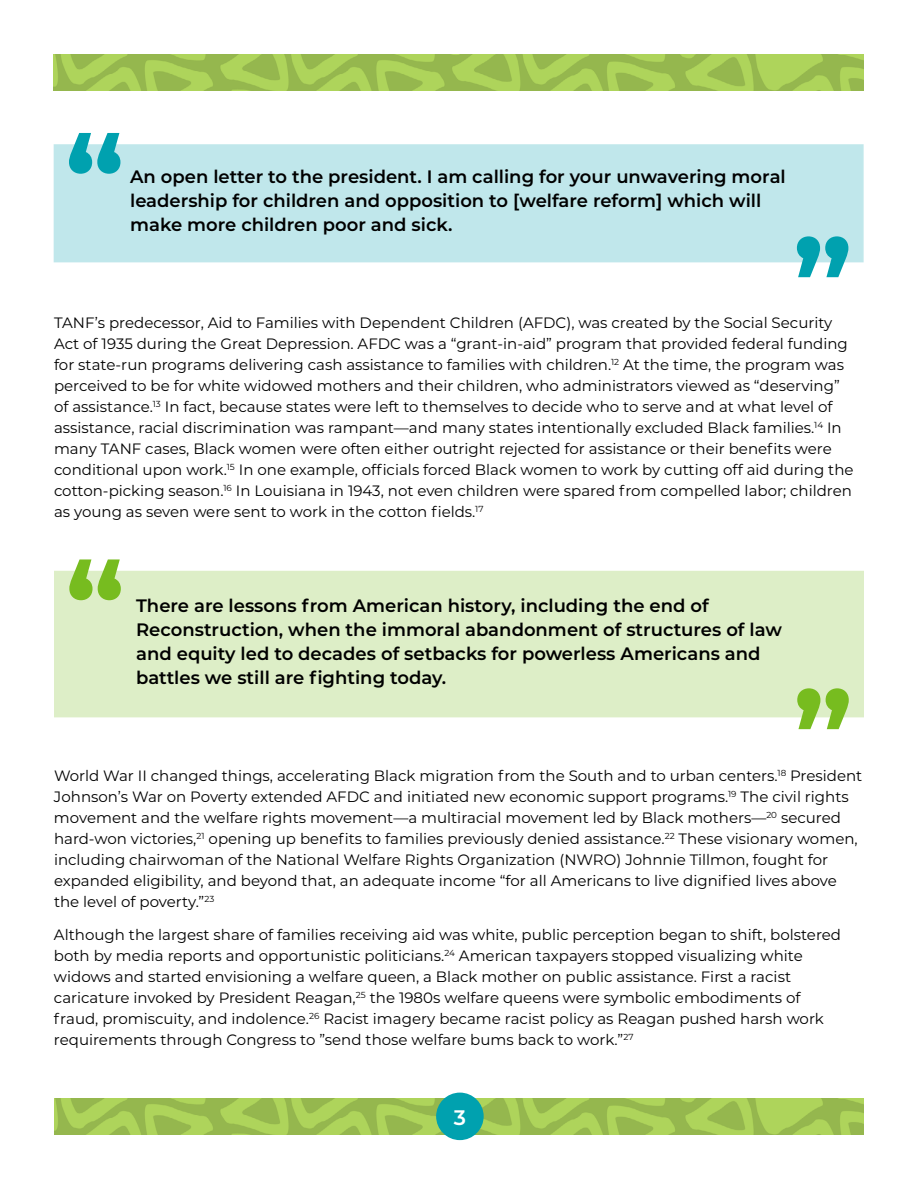
<style>
.page{position:relative;width:918px;height:1188px;background:#fff}
.page>*{position:absolute;margin:0;border:0;box-sizing:border-box;transform-origin:0 0}
.t1{font:700 120px "Montserrat";color:#00a1af}
.t2{font:700 120px "Montserrat";color:#77bc1f}
.t3{font:600 21px "Montserrat";color:#fff}
.t4{font:600 18px/24px "Montserrat";color:#000}
.t5{font:15px/21px "Montserrat";color:#000}
</style>
<div class="page">
<img style="left:54px;top:55px;width:810px;height:36px">
<img style="left:54px;top:1099px;width:810px;height:36px">
<div style="left:54px;top:144px;width:810px;height:118px;background:#c0e7eb"></div>
<div style="left:54px;top:571px;width:810px;height:146px;background:#ddeec7"></div>
<div style="left:437px;top:1093px;width:46px;height:46px;background:#00a1af;border-radius:50%"></div>
<div style="left:436px;top:1093px;width:48px;height:47px;border:2px solid #00a1af;border-radius:50%"></div>
<h1 class="t1" style="left:65px;top:93px;width:61px">“</h1>
<p class="t4" style="left:130px;top:164px;width:657px">An open letter to the president. I am calling for your unwavering moral leadership for children and opposition to [welfare reform] which will make more children poor and sick.</p>
<h1 class="t1" style="left:793px;top:197px;width:61px">”</h1>
<p class="t5" style="left:54px;top:312px;width:801px">TANF’s predecessor, Aid to Families with Dependent Children (AFDC), was created by the Social Security Act of 1935 during the Great Depression. AFDC was a “grant-in-aid” program that provided federal funding for state-run programs delivering cash assistance to families with children.<sup>12</sup> At the time, the program was perceived to be for white widowed mothers and their children, who administrators viewed as “deserving” of assistance.<sup>13</sup> In fact, because states were left to themselves to decide who to serve and at what level of assistance, racial discrimination was rampant—and many states intentionally excluded Black families.<sup>14</sup> In many TANF cases, Black women were often either outright rejected for assistance or their benefits were conditional upon work.<sup>15</sup> In one example, officials forced Black women to work by cutting off aid during the cotton-picking season.<sup>16</sup> In Louisiana in 1943, not even children were spared from compelled labor; children as young as seven were sent to work in the cotton fields.<sup>17</sup></p>
<h1 class="t2" style="left:65px;top:519px;width:61px">“</h1>
<p class="t4" style="left:136px;top:593px;width:647px">There are lessons from American history, including the end of Reconstruction, when the immoral abandonment of structures of law and equity led to decades of setbacks for powerless Americans and battles we still are fighting today.</p>
<h1 class="t2" style="left:793px;top:649px;width:61px">”</h1>
<p class="t5" style="left:54px;top:765px;width:810px">World War II changed things, accelerating Black migration from the South and to urban centers.<sup>18</sup> President Johnson’s War on Poverty extended AFDC and initiated new economic support programs.<sup>19</sup> The civil rights movement and the welfare rights movement—a multiracial movement led by Black mothers—<sup>20</sup> secured hard-won victories,<sup>21</sup> opening up benefits to families previously denied assistance.<sup>22</sup> These visionary women, including chairwoman of the National Welfare Rights Organization (NWRO) Johnnie Tillmon, fought for expanded eligibility, and beyond that, an adequate income “for all Americans to live dignified lives above the level of poverty.”<sup>23</sup></p>
<p class="t5" style="left:54px;top:924px;width:789px">Although the largest share of families receiving aid was white, public perception began to shift, bolstered both by media reports and opportunistic politicians.<sup>24</sup> American taxpayers stopped visualizing white widows and started envisioning a welfare queen, a Black mother on public assistance. First a racist caricature invoked by President Reagan,<sup>25</sup> the 1980s welfare queens were symbolic embodiments of fraud, promiscuity, and indolence.<sup>26</sup> Racist imagery became racist policy as Reagan pushed harsh work requirements through Congress to ”send those welfare bums back to work.”<sup>27</sup></p>
<h2 class="t3" style="left:454px;top:1102px;width:14px">3</h2>
</div>
